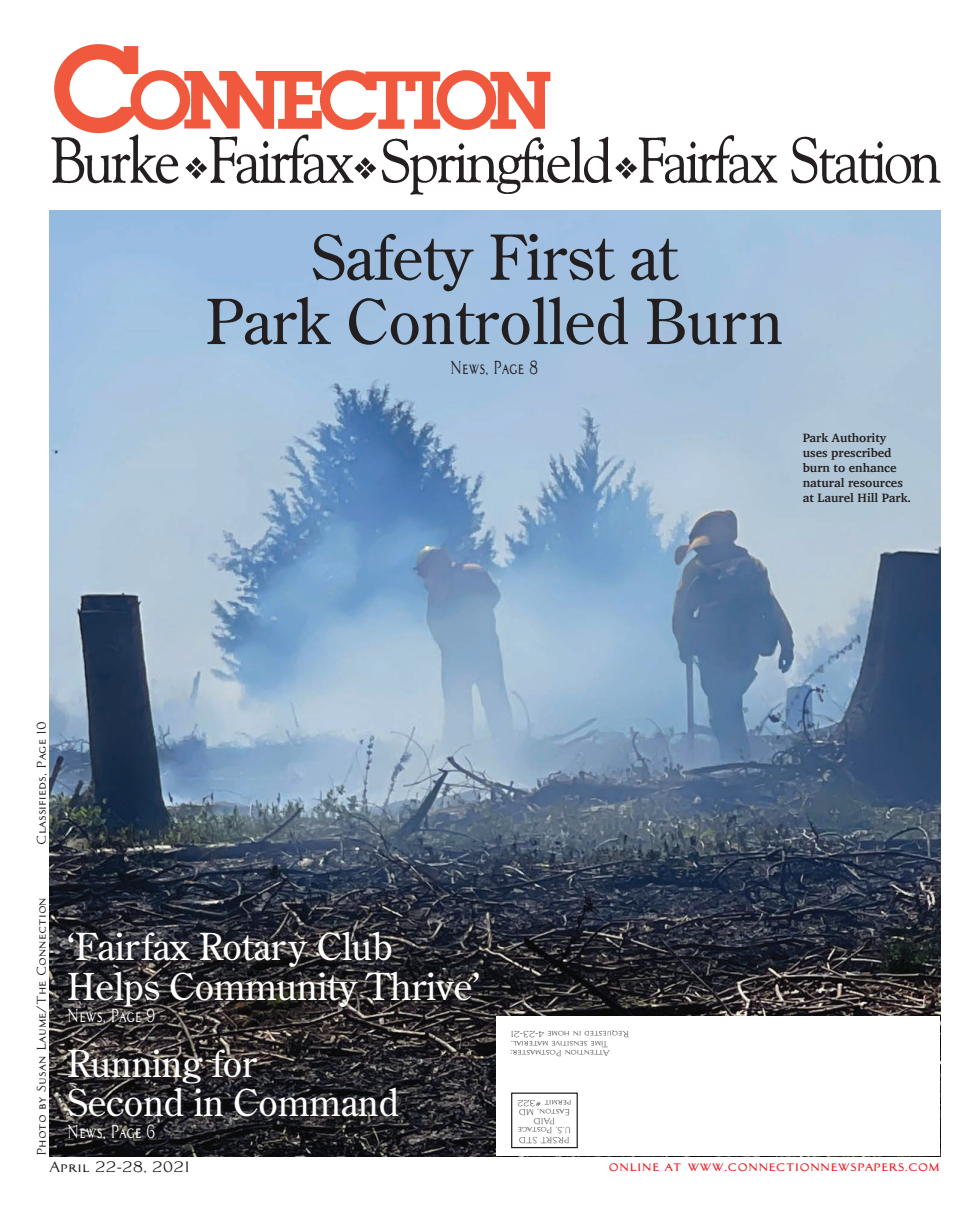
<style>
.page{position:relative;width:975px;height:1215px;background:#fff}
.page>*{position:absolute;margin:0;border:0;box-sizing:border-box;transform-origin:0 0}
.t1{font:61.75px/64.2px "Century Old Style";color:#231f20;text-align:center}
.t2{font:37.12px/39.6px "Century Old Style";color:#fff}
.t3{font:18.5px "Architect Bold V";color:#fff;scale:.7 1}
.t4{font:18.5px "Architect Bold V";color:#231f20;scale:.7 1}
.t5{font:14.88px "Architect Bold V";color:#ee1d23}
.t6{font:14.88px "Architect Bold V";color:#231f20}
.t7{font:700 12.38px/14.9px "Charter";color:#231f20}
.t8{font:12.38px "Architect Bold V";color:#231f20}
.t9{font:8.62px/9.2px "Architect Roman V";color:#231f20;text-align:right}
</style>
<div class="page">
<img style="left:50px;top:211px;width:890px;height:945px">
<div style="left:68px;top:932px;width:415px;height:212px;background:#231f20;opacity:.75"></div>
<img style="left:51px;top:44px;width:890px;height:151px">
<div style="left:496px;top:1017px;width:444px;height:139px;background:#fff"></div>
<div style="left:511px;top:1093px;width:67px;height:55px;border:1px solid #231f20"></div>
<h1 class="t1" style="left:205px;top:223px;width:579px">Safety First at<br>Park Controlled Burn</h1>
<h3 class="t4" style="left:450px;top:357px;width:128px">News, Page 8</h3>
<h3 class="t7" style="left:803px;top:430px;width:110px">Park Authority uses prescribed burn to enhance natural resources at Laurel Hill Park.</h3>
<h3 class="t8" style="left:35px;top:845px;width:125px;rotate:-90deg">Classifieds, Page 10</h3>
<h3 class="t8" style="left:35px;top:1156px;width:261px;rotate:-90deg">Photo by Susan Laume/The Connection</h3>
<h2 class="t2" style="left:67px;top:926px;width:414px">‘Fairfax Rotary Club<br>Helps Community Thrive’</h2>
<h3 class="t3" style="left:67px;top:1005px;width:128px">News, Page 9</h3>
<h2 class="t2" style="left:67px;top:1042px;width:334px">Running for<br>Second in Command</h2>
<h3 class="t3" style="left:67px;top:1121px;width:128px">News, Page 6</h3>
<p class="t9" style="left:629px;top:1058px;width:120px;rotate:-180deg">Attention Postmaster:<br>Time sensitive material.<br>Requested in home 4-23-21</p>
<p class="t9" style="left:571px;top:1144px;width:55px;text-align:center;rotate:-180deg">PRSRT STD<br>U.S. Postage<br>PAID<br>Easton, MD permit #322</p>
<h3 class="t6" style="left:50px;top:1159px;width:142px">April 22-28, 2021</h3>
<h3 class="t5" style="left:609px;top:1158px;width:333px">online at www.connectionnewspapers.com</h3>
</div>
